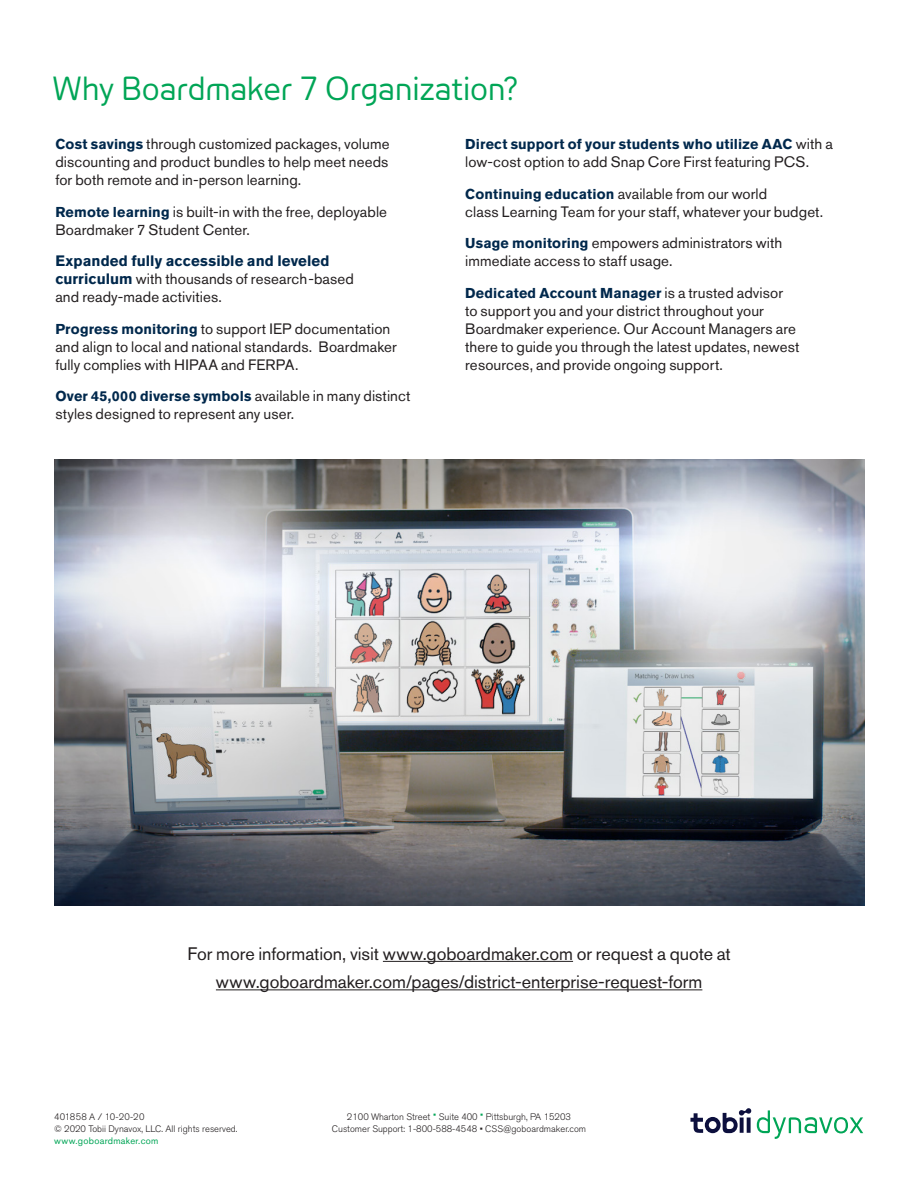
<style>
.page{position:relative;width:918px;height:1188px;background:#fff}
.page>*{position:absolute;margin:0;border:0;box-sizing:border-box;transform-origin:0 0}
.Body_Copy{font:31.5px "Tele Voice";letter-spacing:-.005em;color:#00a556}
.Body_Copy-2{font:18px/28.5px "Akzidenz Grotesk BE";color:#231f20;text-align:center}
.Subheadline_3{font:15px/18px "Akzidenz Grotesk BE";letter-spacing:.005em;color:#231f20}
.Subheadline_3-2{font:700 14.25px "Akzidenz Grotesk BE";letter-spacing:.01em;color:#00284c}
.t1{font:300 9.3px/12px "Akzidenz Grotesk BE";color:#231f20;text-align:center}
.t2{font:9.3px "Akzidenz Grotesk BE";letter-spacing:.03em;color:#00a556}
.s1{font-weight:700;font-size:14.25px;color:#00284c}
.s2{font-weight:700;color:#00284c}
.s3{font-weight:400;font-size:15px;color:#231f20}
</style>
<div class="page">
<svg style="left:690px;top:1108px;width:173px;height:31px"></svg>
<img style="left:55px;top:459px;width:810px;height:446px">
<hr style="left:383px;top:961px;width:190px;height:1px;background:#231f20">
<hr style="left:216px;top:989px;width:486px;height:1px;background:#231f20">
<p class="Body_Copy" style="left:52px;top:70px;width:467px">Why Boardmaker 7 Organization?</p>
<p class="Subheadline_3" style="left:55px;top:135px;width:336px;text-align:justify"><span class="s1">Cost savings</span> through customized packages, volume discounting and product bundles to help meet needs for both remote and in-person learning.</p>
<p class="Subheadline_3" style="left:55px;top:202px;width:333px"><span class="s1">Remote learning</span> is built-in with the free, deployable<br>Boardmaker 7 Student Center.</p>
<p class="Subheadline_3" style="left:55px;top:252px;width:300px"><span class="s2">Expanded fully accessible and leveled curriculum</span> with thousands of research-based and ready-made activities.</p>
<p class="Subheadline_3" style="left:55px;top:319px;width:343px"><span class="s1">Progress monitoring</span> to support IEP documentation and align to local and national standards. Boardmaker fully complies with HIPAA and FERPA.</p>
<p class="Subheadline_3-2" style="left:55px;top:388px;width:357px">Over 45,000 diverse symbols <span class="s3">available in many distinct</span></p>
<p class="Subheadline_3" style="left:55px;top:405px;width:240px">styles designed to represent any user.</p>
<p class="Subheadline_3-2" style="left:465px;top:136px;width:369px">Direct support of your students who utilize AAC <span class="s3">with a</span></p>
<p class="Subheadline_3" style="left:465px;top:153px;width:346px">low-cost option to add Snap Core First featuring PCS.</p>
<p class="Subheadline_3" style="left:465px;top:184px;width:360px"><span class="s1">Continuing education</span> available from our world<br>class Learning Team for your staff, whatever your budget.</p>
<p class="Subheadline_3" style="left:465px;top:234px;width:319px"><span class="s1">Usage monitoring</span> empowers administrators with immediate access to staff usage.</p>
<p class="Subheadline_3-2" style="left:465px;top:285px;width:319px">Dedicated Account Manager <span class="s3">is a trusted advisor</span></p>
<p class="Subheadline_3" style="left:465px;top:301px;width:336px">to support you and your district throughout your Boardmaker experience. Our Account Managers are there to guide you through the latest updates, newest resources, and provide ongoing support.</p>
<p class="Body_Copy-2" style="left:187px;top:939px;width:545px">For more information, visit www.goboardmaker.com or request a quote at www.goboardmaker.com/pages/district-enterprise-request-form</p>
<p class="t1" style="left:54px;top:1111px;width:185px;text-align:left">401858 A / 10-20-20<br>© 2020 Tobii Dynavox, LLC. All rights reserved.</p>
<p class="t2" style="left:54px;top:1136px;width:106px">www.goboardmaker.com</p>
<p class="t1" style="left:332px;top:1111px;width:256px">2100 Wharton Street <sup>•</sup> Suite 400 <sup>•</sup> Pittsburgh, PA 15203<br>Customer Support: 1-800-588-4548 • CSS@goboardmaker.com</p>
</div>
